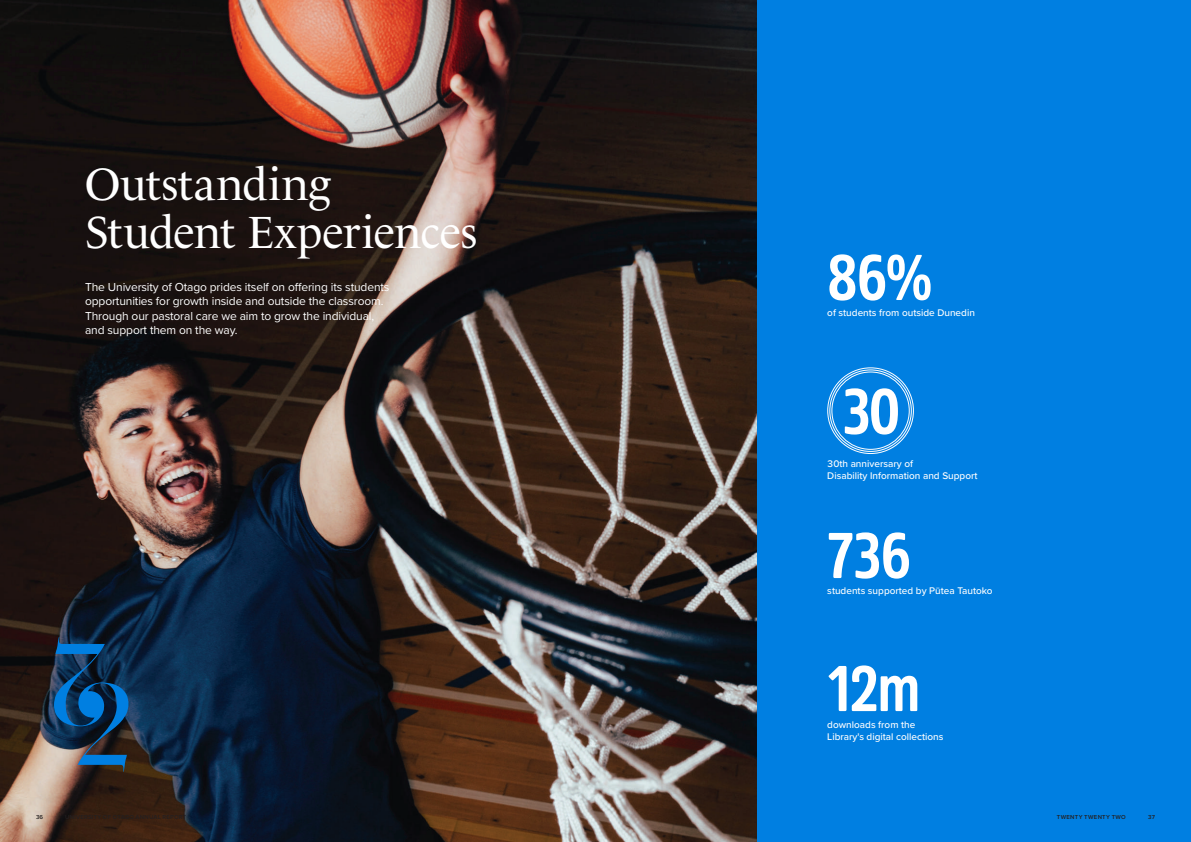
<style>
.page{position:relative;width:1191px;height:842px;background:#fff}
.page>*{position:absolute;margin:0;border:0;box-sizing:border-box;transform-origin:0 0}
.t1{font:700 64px "Amsi Pro Cond";letter-spacing:-.01em;color:#fff}
.t2{font:46px/48px "Le Monde Livre Std";letter-spacing:-.015em;color:#fff}
.t3{font:12px/14.4px "Proxima Nova";letter-spacing:-.01em;color:#fff}
.t4{font:500 10px/12px "Proxima Nova";color:#fff}
.t5{font:600 6px "Proxima Nova";letter-spacing:.05em;color:#231f20}
</style>
<div class="page">
<img style="left:0;top:0;width:757px;height:842px">
<div style="left:757px;top:0;width:434px;height:842px;background:#007fe1"></div>
<svg style="left:829px;top:369px;width:83px;height:83px"></svg>
<div style="left:831px;top:372px;width:78px;height:78px;border:1px solid #fff;border-radius:50%"></div>
<svg style="left:54px;top:637px;width:74px;height:135px"></svg>
<h2 class="t2" style="left:85px;top:159px;width:394px">Outstanding<br>Student Experiences</h2>
<p class="t3" style="left:85px;top:279px;width:306px">The University of Otago prides itself on offering its students opportunities for growth inside and outside the classroom.<br>Through our pastoral care we aim to grow the individual, and support them on the way.</p>
<h1 class="t1" style="left:827px;top:234px;width:106px">86%</h1>
<p class="t4" style="left:827px;top:307px;width:149px">of students from outside Dunedin</p>
<h1 class="t1" style="left:843px;top:367px;width:58px">30</h1>
<p class="t4" style="left:827px;top:457px;width:152px">30th anniversary of<br>Disability Information and Support</p>
<h1 class="t1" style="left:827px;top:512px;width:85px">736</h1>
<p class="t4" style="left:827px;top:585px;width:167px">students supported by Pūtea Tautoko</p>
<h1 class="t1" style="left:827px;top:645px;width:94px">12m</h1>
<p class="t4" style="left:827px;top:718px;width:118px">downloads from the<br>Library's digital collections</p>
<p class="t5" style="left:36px;top:813px;width:9px">36</p>
<p class="t5" style="left:1056px;top:813px;width:70px">TWENTY TWENTY TWO</p>
<p class="t5" style="left:1148px;top:813px;width:8px">37</p>
</div>
